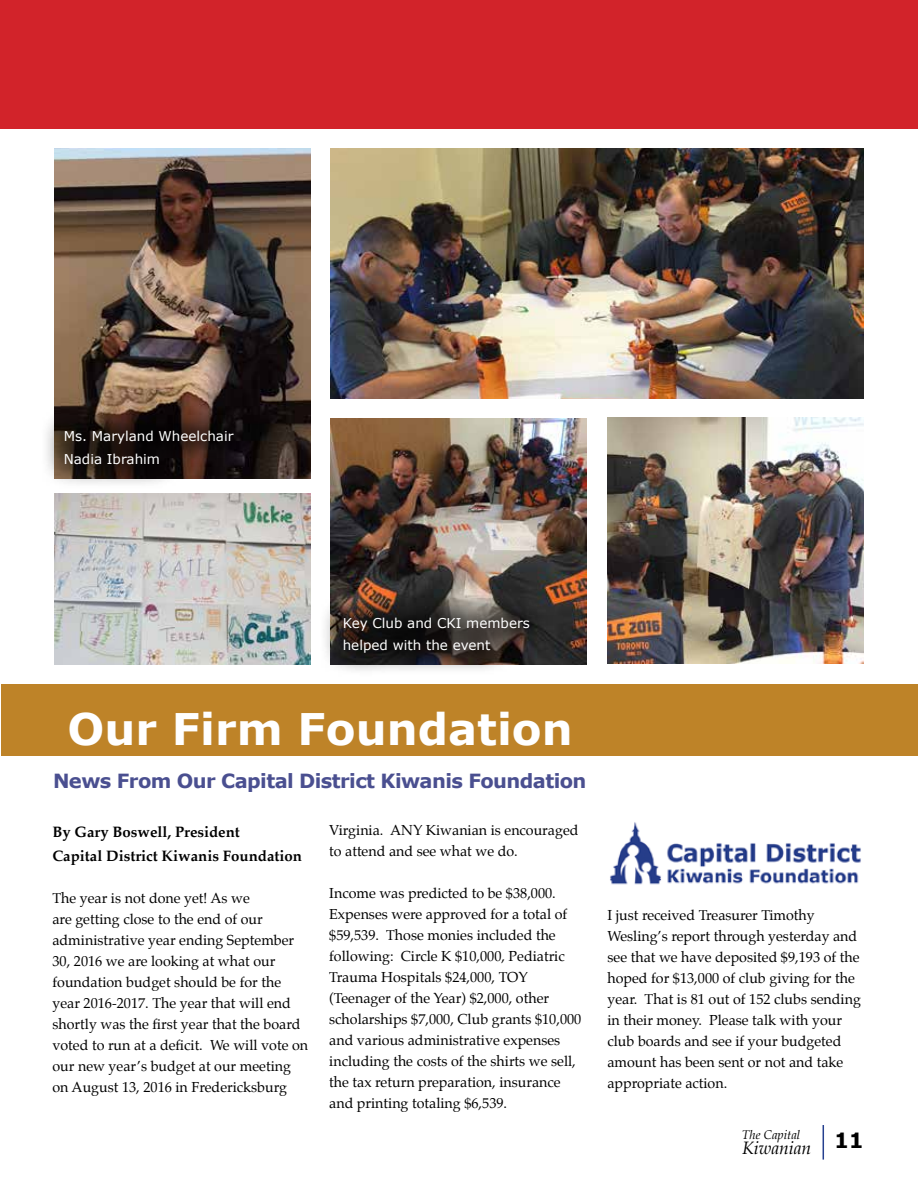
<style>
.page{position:relative;width:918px;height:1188px;background:#fff}
.page>*{position:absolute;margin:0;border:0;box-sizing:border-box;transform-origin:0 0}
.t1{font:700 43.5px "Verdana";color:#fff}
.t2{font:700 21px "Verdana";color:#000}
.t3{font:700 19.5px "Verdana";letter-spacing:-.03em;color:#4a4f90}
.t4{font:italic 17.55px "Palatino";color:#000}
.t5{font:700 15px/24px "Palatino";color:#000}
.t6{font:14.25px/21px "Palatino";color:#000}
.t7{font:13.5px/22.5px "Verdana";color:#fff}
.t8{font:italic 12.45px "Palatino";color:#000}
</style>
<div class="page">
<div style="left:2px;top:684px;width:916px;height:72px;background:#be8328"></div>
<div style="left:0;top:0;width:918px;height:129px;background:#d2232a"></div>
<img style="left:54px;top:148px;width:256px;height:330px">
<img style="left:331px;top:148px;width:533px;height:251px">
<img style="left:331px;top:418px;width:256px;height:247px">
<img style="left:608px;top:418px;width:256px;height:245px">
<img style="left:54px;top:494px;width:256px;height:170px">
<img style="left:610px;top:822px;width:251px;height:63px">
<div style="left:40px;top:406px;width:217px;height:83px;background:#000;opacity:.75"></div>
<div style="left:319px;top:592px;width:235px;height:85px;background:#000;opacity:.75"></div>
<hr style="left:823px;top:1125px;width:1px;height:35px;background:#25408f">
<p class="t7" style="left:64px;top:425px;width:171px">Ms. Maryland Wheelchair<br>Nadia Ibrahim</p>
<p class="t7" style="left:343px;top:611px;width:189px">Key Club and CKI members helped with the event</p>
<h1 class="t1" style="left:68px;top:698px;width:507px">Our Firm Foundation</h1>
<h3 class="t3" style="left:53px;top:767px;width:535px">News From Our Capital District Kiwanis Foundation</h3>
<p class="t6" style="left:329px;top:820px;width:251px">Virginia. ANY Kiwanian is encouraged to attend and see what we do.</p>
<p class="t6" style="left:329px;top:883px;width:254px">Income was predicted to be $38,000.<br>Expenses were approved for a total of $59,539. Those monies included the following: Circle K $10,000, Pediatric Trauma Hospitals $24,000, TOY (Teenager of the Year) $2,000, other scholarships $7,000, Club grants $10,000 and various administrative expenses including the costs of the shirts we sell, the tax return preparation, insurance and printing totaling $6,539.</p>
<p class="t5" style="left:52px;top:820px;width:251px">By Gary Boswell, President<br>Capital District Kiwanis Foundation</p>
<p class="t6" style="left:52px;top:888px;width:257px">The year is not done yet! As we<br>are getting close to the end of our administrative year ending September 30, 2016 we are looking at what our foundation budget should be for the year 2016-2017. The year that will end shortly was the first year that the board voted to run at a deficit. We will vote on our new year’s budget at our meeting on August 13, 2016 in Fredericksburg</p>
<p class="t6" style="left:607px;top:905px;width:255px">I just received Treasurer Timothy Wesling’s report through yesterday and see that we have deposited $9,193 of the hoped for $13,000 of club giving for the year. That is 81 out of 152 clubs sending in their money. Please talk with your club boards and see if your budgeted amount has been sent or not and take appropriate action.</p>
<p class="t8" style="left:742px;top:1125px;width:60px">The Capital</p>
<p class="t4" style="left:742px;top:1134px;width:71px">Kiwanian</p>
<h2 class="t2" style="left:834px;top:1125px;width:31px">11</h2>
</div>
